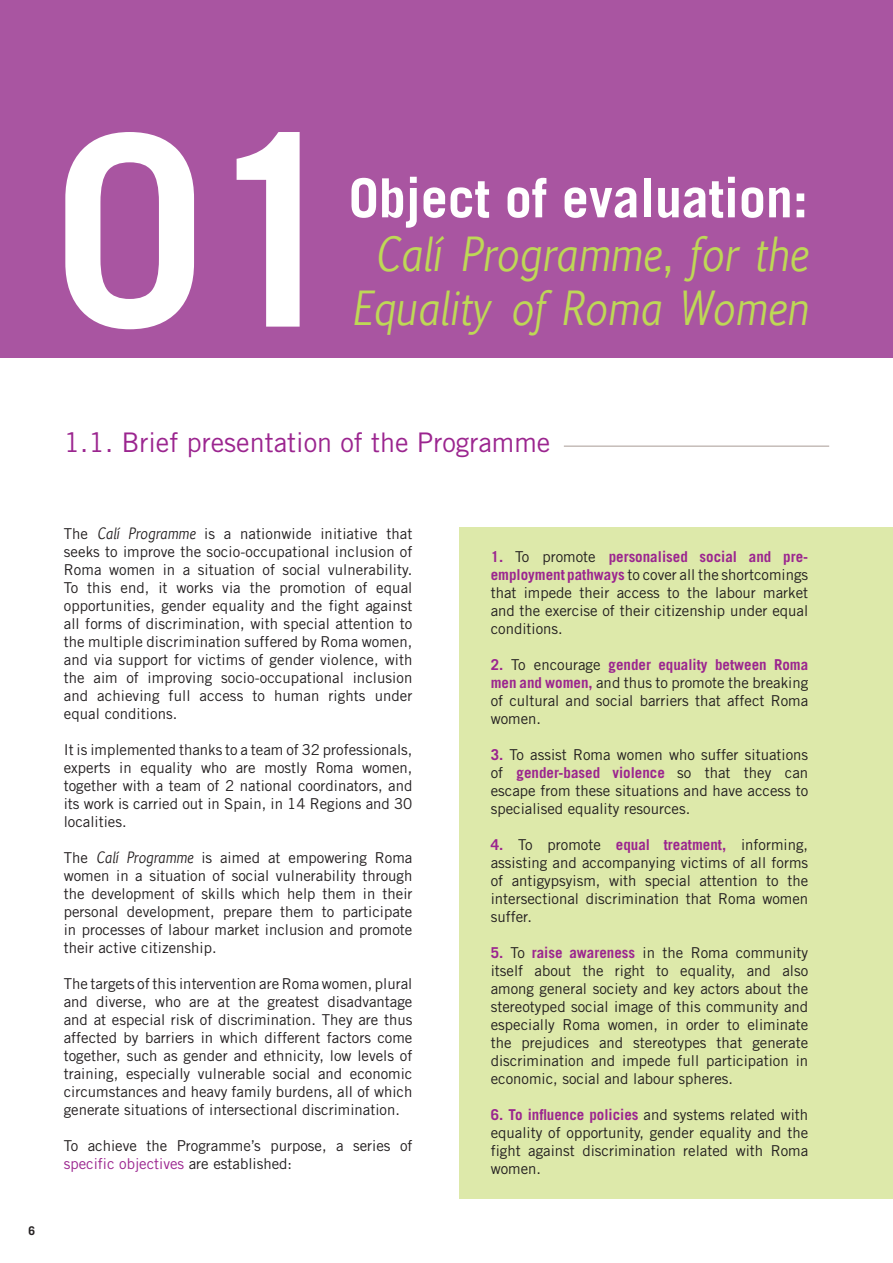
<style>
.page{position:relative;width:893px;height:1263px;background:#fff}
.page>*{position:absolute;margin:0;border:0;box-sizing:border-box;transform-origin:0 0}
.t1{font:700 265.8px "Trade Gothic";color:#fff}
.t2{font:700 54px "Trade Gothic";color:#fff}
.t3{font:italic 45px/54px "Euphemia UCAS";color:#bed856;text-align:center;scale:.85 1}
.t4{font:27px "Trade Gothic";color:#9b258f}
.t5{font:15px/18px "Trade Gothic";color:#231f20;text-align:justify}
.t6{font:700 12px "Trade Gothic";color:#231f20}
.s1{font-family:"Trade Gothic";font-style:normal}
.s2{font-family:"Euphemia UCAS";font-style:italic}
.s3{color:#9b258f}
.s4{font-weight:700;color:#9b258f}
</style>
<div class="page">
<div style="left:0;top:0;width:893px;height:357px;background:#a955a1"></div>
<div style="left:459px;top:527px;width:434px;height:672px;background:#dde9aa"></div>
<hr style="left:564px;top:446px;width:265px;height:1px;background:#a89c95">
<h1 class="t1" style="left:56px;top:68px;width:297px">01</h1>
<h2 class="t2" style="left:349px;top:165px;width:461px">Object of evaluation:</h2>
<h3 class="t3" style="left:352px;top:227px;width:538px">Calí Programme<span class="s1">,</span> for the<br>Equality of Roma Women</h3>
<p class="t6" style="left:29px;top:1223px;width:8px">6</p>
<h3 class="t4" style="left:64px;top:426px;width:488px">1.1. Brief presentation of the Programme</h3>
<p class="t5" style="left:64px;top:524px;width:350px">The <span class="s2">Calí Programme</span> is a nationwide initiative that seeks to improve the socio-occupational inclusion of Roma women in a situation of social vulnerability.<br>To this end, it works via the promotion of equal opportunities, gender equality and the fight against all forms of discrimination, with special attention to the multiple discrimination suffered by Roma women, and via support for victims of gender violence, with the aim of improving socio-occupational inclusion and achieving full access to human rights under equal conditions.</p>
<p class="t5" style="left:64px;top:740px;width:350px">It is implemented thanks to a team of 32 professionals, experts in equality who are mostly Roma women, together with a team of 2 national coordinators, and its work is carried out in Spain, in 14 Regions and 30 localities.</p>
<p class="t5" style="left:64px;top:848px;width:350px">The <span class="s2">Calí Programme</span> is aimed at empowering Roma women in a situation of social vulnerability through the development of skills which help them in their personal development, prepare them to participate in processes of labour market inclusion and promote their active citizenship.</p>
<p class="t5" style="left:64px;top:974px;width:350px">The targets of this intervention are Roma women, plural and diverse, who are at the greatest disadvantage and at especial risk of discrimination. They are thus affected by barriers in which different factors come together, such as gender and ethnicity, low levels of training, especially vulnerable social and economic circumstances and heavy family burdens, all of which generate situations of intersectional discrimination.</p>
<p class="t5" style="left:64px;top:1136px;width:350px">To achieve the Programme’s purpose, a series of <span class="s3">specific objectives</span> are established:</p>
<p class="t5" style="left:491px;top:548px;width:319px"><span class="s4">1.</span> To promote <span class="s4">personalised social and pre&shy;employment pathways</span> to cover all the shortcomings that impede their access to the labour market and the exercise of their citizenship under equal conditions.</p>
<p class="t5" style="left:491px;top:656px;width:319px"><span class="s4">2.</span> To encourage <span class="s4">gender equality between Roma men and women,</span> and thus to promote the breaking of cultural and social barriers that affect Roma women.</p>
<p class="t5" style="left:491px;top:746px;width:319px"><span class="s4">3.</span> To assist Roma women who suffer situations of <span class="s4">gender-based violence</span> so that they can escape from these situations and have access to specialised equality resources.</p>
<p class="t5" style="left:491px;top:836px;width:319px"><span class="s4">4.</span> To promote <span class="s4">equal treatment,</span> informing, assisting and accompanying victims of all forms of antigypsyism, with special attention to the intersectional discrimination that Roma women suffer.</p>
<p class="t5" style="left:491px;top:944px;width:319px"><span class="s4">5.</span> To <span class="s4">raise awareness</span> in the Roma community itself about the right to equality, and also among general society and key actors about the stereotyped social image of this community and especially Roma women, in order to eliminate the prejudices and stereotypes that generate discrimination and impede full participation in economic, social and labour spheres.</p>
<p class="t5" style="left:491px;top:1106px;width:319px"><span class="s4">6. To influence policies</span> and systems related with equality of opportunity, gender equality and the fight against discrimination related with Roma women.</p>
</div>
